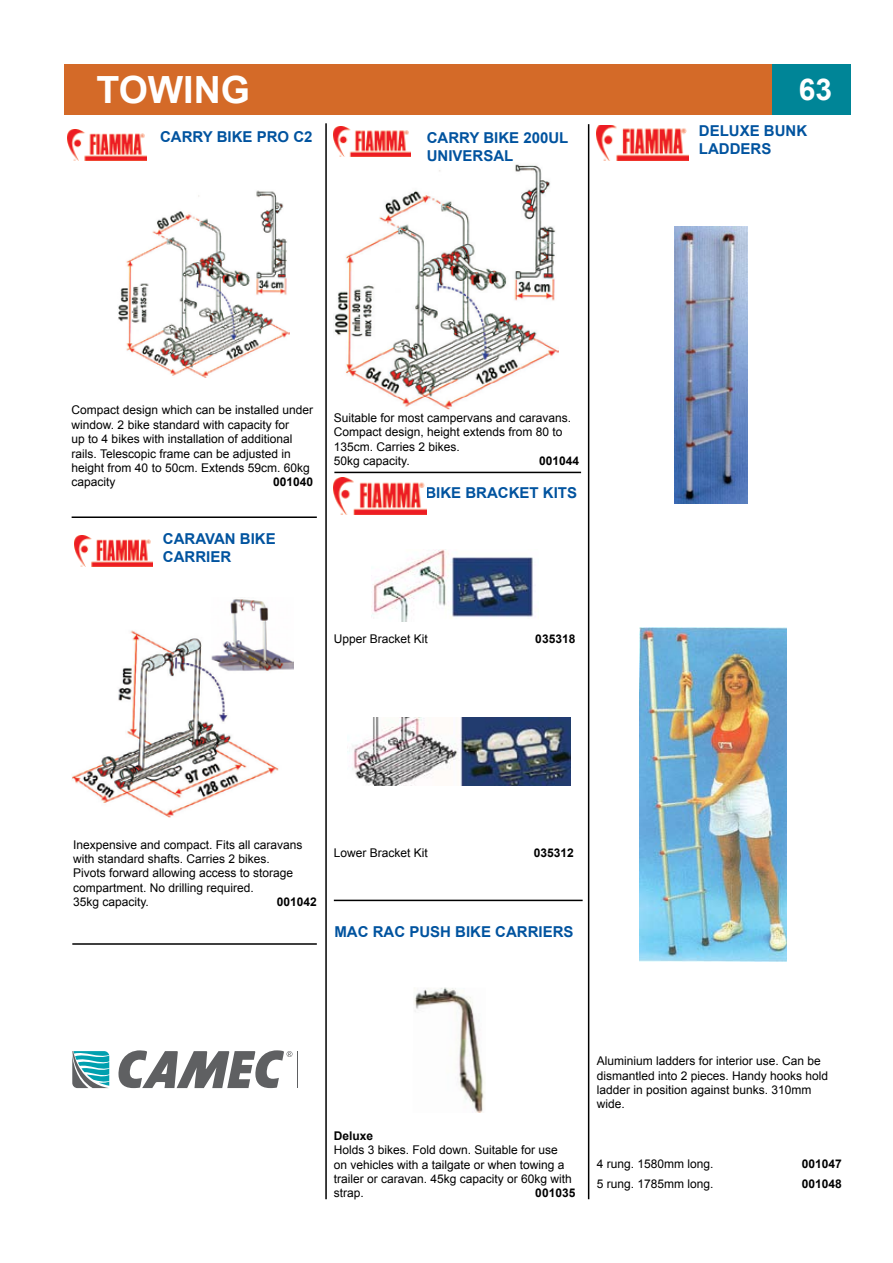
<style>
.page{position:relative;width:893px;height:1263px;background:#fff}
.page>*{position:absolute;margin:0;border:0;box-sizing:border-box;transform-origin:0 0}
.t1{font:700 37.5px "Arial";color:#fff}
.t2{font:700 30px "Arial";color:#fff}
.t3{font:700 15px/18px "Arial";color:#00539f}
.t4{font:12px/14.4px "Arial";color:#000}
.t5{font:700 12px "Arial";color:#000}
</style>
<div class="page">
<div style="left:772px;top:64px;width:78px;height:51px;background:#008597"></div>
<div style="left:64px;top:64px;width:708px;height:50px;background:#d46a28"></div>
<hr style="left:325px;top:123px;width:2px;height:1076px;background:#000">
<hr style="left:588px;top:124px;width:1px;height:1075px;background:#000">
<img style="left:414px;top:987px;width:70px;height:126px">
<img style="left:334px;top:478px;width:92px;height:36px">
<img style="left:349px;top:718px;width:222px;height:67px">
<img style="left:333px;top:155px;width:225px;height:255px">
<img style="left:118px;top:190px;width:171px;height:188px">
<img style="left:72px;top:599px;width:221px;height:218px">
<img style="left:67px;top:129px;width:80px;height:32px">
<img style="left:75px;top:535px;width:77px;height:32px">
<img style="left:334px;top:126px;width:76px;height:31px">
<hr style="left:72px;top:516px;width:245px;height:2px;background:#000">
<hr style="left:334px;top:900px;width:249px;height:1px;background:#000">
<hr style="left:334px;top:472px;width:247px;height:1px;background:#000">
<img style="left:596px;top:125px;width:92px;height:35px">
<img style="left:674px;top:226px;width:73px;height:277px">
<img style="left:372px;top:549px;width:161px;height:72px">
<img style="left:639px;top:627px;width:147px;height:334px">
<hr style="left:72px;top:943px;width:245px;height:2px;background:#000">
<svg style="left:72px;top:1051px;width:37px;height:37px"></svg>
<hr style="left:297px;top:1051px;width:1px;height:37px;background:#5f6062">
<svg style="left:118px;top:1050px;width:174px;height:38px"></svg>
<h1 class="t1" style="left:96px;top:64px;width:155px">TOWING</h1>
<h2 class="t2" style="left:799px;top:69px;width:35px">63</h2>
<p class="t3" style="left:160px;top:128px;width:154px">CARRY BIKE PRO C2</p>
<p class="t3" style="left:427px;top:129px;width:143px">CARRY BIKE 200UL<br>UNIVERSAL</p>
<p class="t3" style="left:699px;top:122px;width:110px">DELUXE BUNK<br>LADDERS</p>
<p class="t4" style="left:72px;top:403px;width:243px">Compact design which can be installed under window. 2 bike standard with capacity for<br>up to 4 bikes with installation of additional rails. Telescopic frame can be adjusted in height from 40 to 50cm. Extends 59cm. 60kg capacity</p>
<p class="t5" style="left:273px;top:474px;width:42px">001040</p>
<p class="t3" style="left:163px;top:530px;width:114px">CARAVAN BIKE<br>CARRIER</p>
<p class="t4" style="left:334px;top:410px;width:239px">Suitable for most campervans and caravans.<br>Compact design, height extends from 80 to<br>135cm. Carries 2 bikes.<br>50kg capacity.</p>
<p class="t5" style="left:539px;top:453px;width:42px">001044</p>
<p class="t3" style="left:425px;top:484px;width:153px">BIKE BRACKET KITS</p>
<p class="t4" style="left:334px;top:632px;width:96px">Upper Bracket Kit</p>
<p class="t5" style="left:535px;top:631px;width:42px">035318</p>
<p class="t4" style="left:73px;top:837px;width:231px">Inexpensive and compact. Fits all caravans with standard shafts. Carries 2 bikes.<br>Pivots forward allowing access to storage compartment. No drilling required.<br>35kg capacity.</p>
<p class="t5" style="left:277px;top:894px;width:42px">001042</p>
<p class="t4" style="left:334px;top:846px;width:96px">Lower Bracket Kit</p>
<p class="t5" style="left:534px;top:845px;width:42px">035312</p>
<p class="t3" style="left:334px;top:923px;width:241px">MAC RAC PUSH BIKE CARRIERS</p>
<p class="t5" style="left:334px;top:1127px;width:41px">Deluxe</p>
<p class="t4" style="left:334px;top:1143px;width:240px">Holds 3 bikes. Fold down. Suitable for use on vehicles with a tailgate or when towing a trailer or caravan. 45kg capacity or 60kg with strap.</p>
<p class="t5" style="left:535px;top:1185px;width:42px">001035</p>
<p class="t4" style="left:597px;top:1054px;width:233px">Aluminium ladders for interior use. Can be dismantled into 2 pieces. Handy hooks hold ladder in position against bunks. 310mm wide.</p>
<p class="t4" style="left:597px;top:1157px;width:118px">4 rung. 1580mm long.</p>
<p class="t5" style="left:802px;top:1156px;width:42px">001047</p>
<p class="t4" style="left:597px;top:1177px;width:118px">5 rung. 1785mm long.</p>
<p class="t5" style="left:802px;top:1176px;width:42px">001048</p>
</div>
